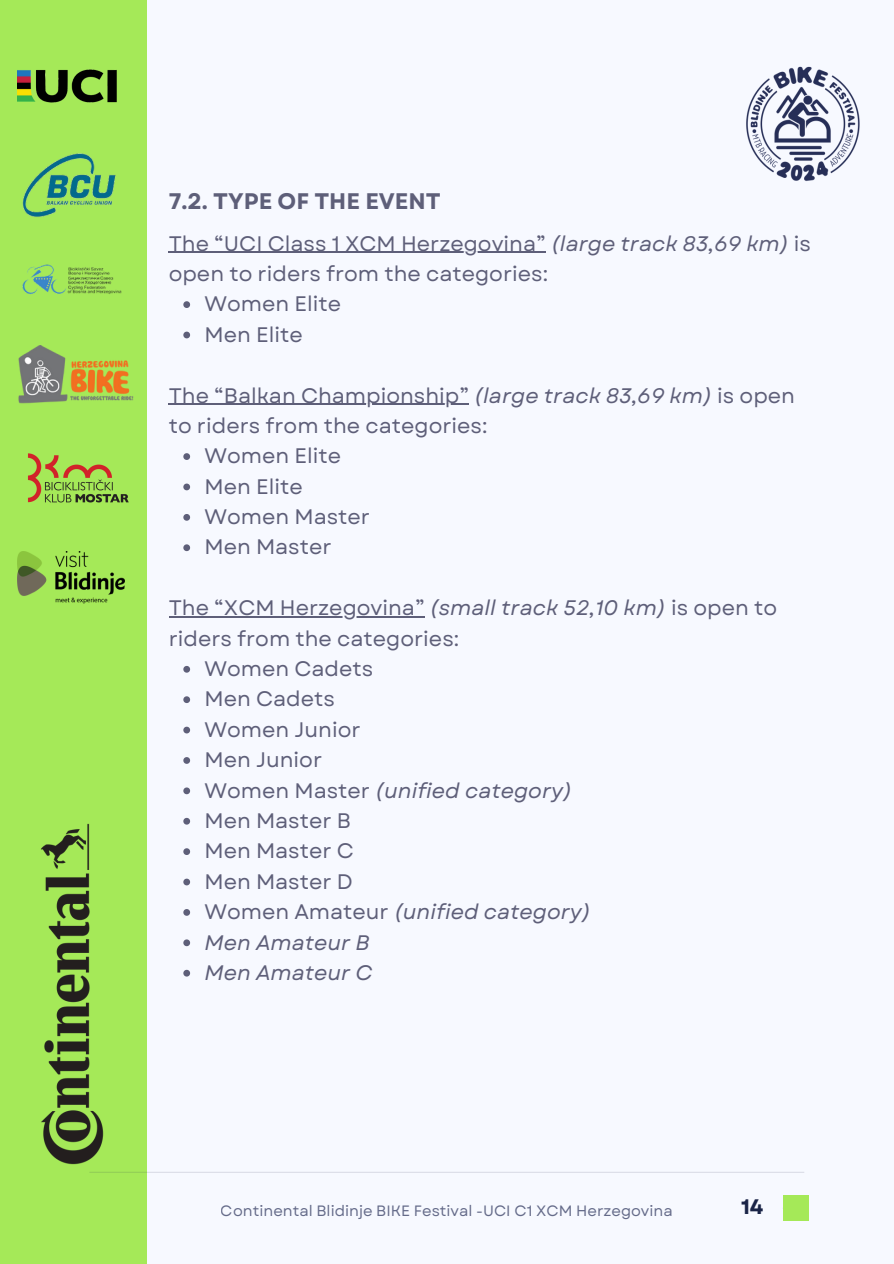
<style>
.page{position:relative;width:894px;height:1264px;background:#fff}
.page>*{position:absolute;margin:0;border:0;box-sizing:border-box;transform-origin:0 0}
.t1{font:700 22.5px "Garet";color:#5e5f79}
.t2{font:21px/30.3px "Garet";color:#5e5f79}
.t3{font:italic 21px "Garet";color:#5e5f79}
.t4{font:700 21px "Garet";color:#1a2447}
.t5{font:15px "Garet";color:#262e57}
.s1{font-style:italic}
.s2{font-style:normal}
</style>
<div class="page">
<div style="left:0;top:0;width:893px;height:1263px;background:#f7f9ff"></div>
<div style="left:782px;top:1195px;width:26px;height:25px;background:#a5e958"></div>
<div style="left:0;top:0;width:147px;height:1263px;background:#a5e958"></div>
<img style="left:18px;top:69px;width:99px;height:34px">
<hr style="left:89px;top:1171px;width:715px;height:1px;background:#1a2447">
<img style="left:746px;top:66px;width:114px;height:115px">
<img style="left:28px;top:453px;width:101px;height:50px">
<hr style="left:169px;top:252px;width:376px;height:1px;background:#5e5f79">
<svg style="left:183px;top:301px;width:7px;height:7px"></svg>
<svg style="left:183px;top:331px;width:7px;height:7px"></svg>
<hr style="left:169px;top:403px;width:300px;height:2px;background:#5e5f79">
<svg style="left:183px;top:453px;width:7px;height:7px"></svg>
<svg style="left:183px;top:483px;width:7px;height:7px"></svg>
<svg style="left:183px;top:514px;width:7px;height:6px"></svg>
<svg style="left:183px;top:544px;width:7px;height:7px"></svg>
<hr style="left:169px;top:616px;width:255px;height:1px;background:#5e5f79">
<svg style="left:183px;top:666px;width:7px;height:6px"></svg>
<svg style="left:183px;top:696px;width:7px;height:7px"></svg>
<svg style="left:183px;top:726px;width:7px;height:7px"></svg>
<svg style="left:183px;top:757px;width:7px;height:6px"></svg>
<svg style="left:183px;top:787px;width:7px;height:7px"></svg>
<svg style="left:183px;top:817px;width:7px;height:7px"></svg>
<svg style="left:183px;top:848px;width:7px;height:7px"></svg>
<svg style="left:183px;top:878px;width:7px;height:7px"></svg>
<svg style="left:183px;top:909px;width:7px;height:6px"></svg>
<svg style="left:183px;top:939px;width:7px;height:7px"></svg>
<svg style="left:183px;top:969px;width:7px;height:7px"></svg>
<img style="left:40px;top:823px;width:132px;height:349px">
<img style="left:22px;top:264px;width:100px;height:30px">
<img style="left:22px;top:153px;width:94px;height:64px">
<img style="left:18px;top:346px;width:116px;height:58px">
<img style="left:18px;top:552px;width:106px;height:51px">
<p class="t1" style="left:169px;top:185px;width:273px">7.2. TYPE OF THE EVENT</p>
<p class="t2" style="left:169px;top:228px;width:643px">The “UCI Class 1 XCM Herzegovina” <span class="s1">(large track 83,69 km)</span> is open to riders from the categories:</p>
<p class="t2" style="left:204px;top:289px;width:138px">Women Elite</p>
<p class="t2" style="left:204px;top:319px;width:100px">Men Elite</p>
<p class="t2" style="left:169px;top:380px;width:627px">The “Balkan Championship” <span class="s1">(large track 83,69 km)</span> is open to riders from the categories:</p>
<p class="t2" style="left:204px;top:441px;width:138px">Women Elite</p>
<h1 class="t2" style="left:204px;top:471px;width:100px">Men Elite</h1>
<h2 class="t2" style="left:204px;top:501px;width:167px">Women Master</h2>
<p class="t2" style="left:204px;top:532px;width:129px">Men Master</p>
<p class="t2" style="left:169px;top:593px;width:609px">The “XCM Herzegovina” <span class="s1">(small track 52,10 km)</span> is open to riders from the categories:</p>
<h2 class="t2" style="left:204px;top:653px;width:170px">Women Cadets</h2>
<p class="t2" style="left:204px;top:684px;width:132px">Men Cadets</p>
<p class="t2" style="left:204px;top:714px;width:158px">Women Junior</p>
<p class="t2" style="left:204px;top:744px;width:119px">Men Junior</p>
<p class="t3" style="left:204px;top:775px;width:369px"><span class="s2">Women Master</span> (unified category)</p>
<h2 class="t2" style="left:204px;top:805px;width:148px">Men Master B</h2>
<p class="t2" style="left:204px;top:836px;width:151px">Men Master C</p>
<p class="t2" style="left:204px;top:866px;width:150px">Men Master D</p>
<p class="t3" style="left:204px;top:896px;width:388px"><span class="s2">Women Amateur</span> (unified category)</p>
<p class="t3" style="left:204px;top:927px;width:167px">Men Amateur B</p>
<p class="t3" style="left:204px;top:957px;width:170px">Men Amateur C</p>
<p class="t5" style="left:221px;top:1199px;width:453px">Continental Blidinje BIKE Festival -UCI C1 XCM Herzegovina</p>
<p class="t4" style="left:740px;top:1191px;width:24px">14</p>
</div>
